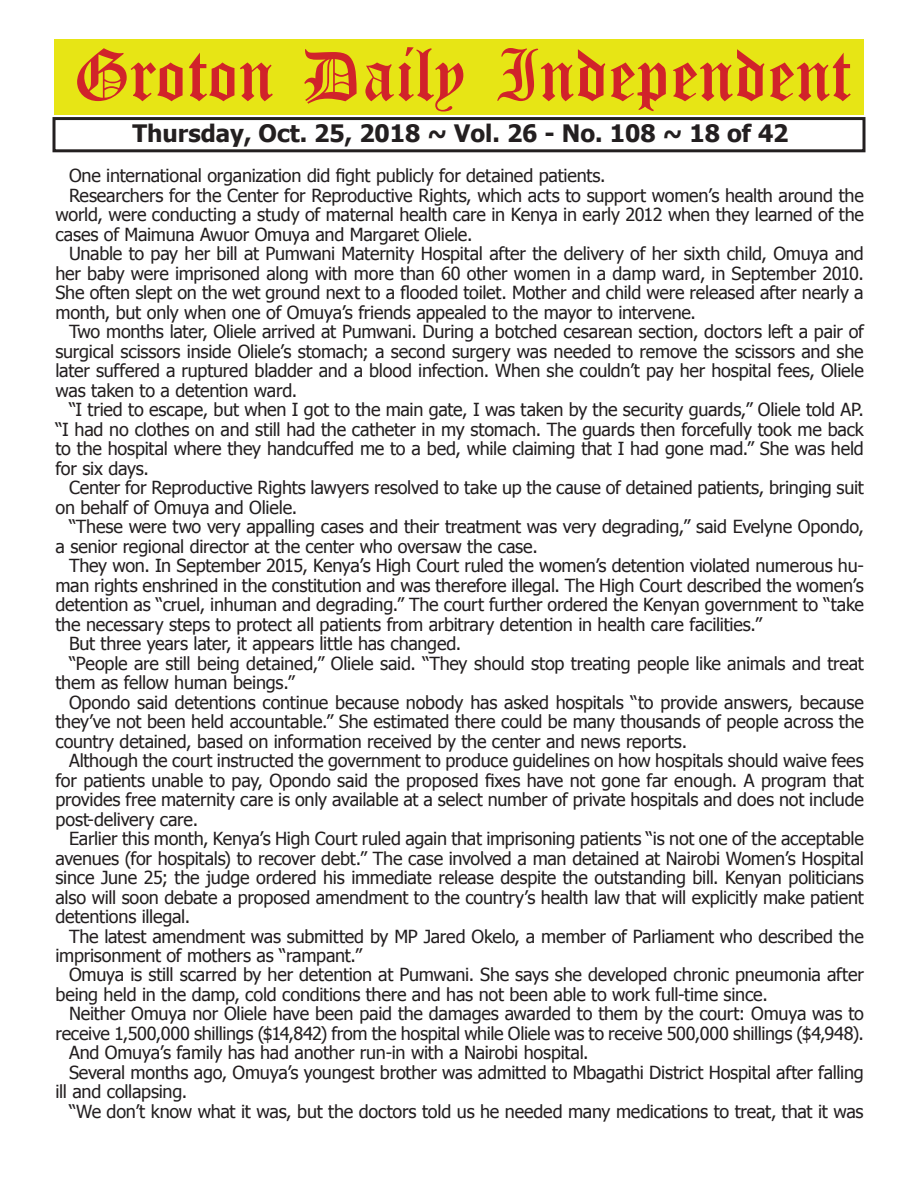
<style>
.page{position:relative;width:918px;height:1188px;background:#fff}
.page>*{position:absolute;margin:0;border:0;box-sizing:border-box;transform-origin:0 0}
.t1{font:54px "Old English Five";color:#d1232a}
.t2{font:700 24px "Tahoma";color:#231f20}
.t3{font:18px "Tahoma";letter-spacing:-.01em;color:#231f20}
</style>
<div class="page">
<div style="left:52px;top:117px;width:814px;height:35px;border:3px solid #231f20"></div>
<div style="left:54px;top:40px;width:810px;height:75px;background:#e7e515"></div>
<h1 class="t1" style="left:73px;top:50px;width:779px">Groton Daily Independent</h1>
<h2 class="t2" style="left:133px;top:116px;width:658px">Thursday, Oct. 25, 2018 ~ Vol. 26 - No. 108 ~ 18 of 42</h2>
<p class="t3" style="left:69px;top:164px;width:538px">One international organization did fight publicly for detained patients.</p>
<p class="t3" style="left:69px;top:183px;width:796px">Researchers for the Center for Reproductive Rights, which acts to support women’s health around the</p>
<p class="t3" style="left:56px;top:203px;width:810px">world, were conducting a study of maternal health care in Kenya in early 2012 when they learned of the</p>
<p class="t3" style="left:56px;top:222px;width:419px">cases of Maimuna Awuor Omuya and Margaret Oliele.</p>
<p class="t3" style="left:69px;top:242px;width:796px">Unable to pay her bill at Pumwani Maternity Hospital after the delivery of her sixth child, Omuya and</p>
<p class="t3" style="left:56px;top:261px;width:810px">her baby were imprisoned along with more than 60 other women in a damp ward, in September 2010.</p>
<p class="t3" style="left:56px;top:281px;width:810px">She often slept on the wet ground next to a flooded toilet. Mother and child were released after nearly a</p>
<p class="t3" style="left:56px;top:300px;width:642px">month, but only when one of Omuya’s friends appealed to the mayor to intervene.</p>
<p class="t3" style="left:69px;top:320px;width:796px">Two months later, Oliele arrived at Pumwani. During a botched cesarean section, doctors left a pair of</p>
<p class="t3" style="left:56px;top:339px;width:810px">surgical scissors inside Oliele’s stomach; a second surgery was needed to remove the scissors and she</p>
<p class="t3" style="left:56px;top:359px;width:810px">later suffered a ruptured bladder and a blood infection. When she couldn’t pay her hospital fees, Oliele</p>
<p class="t3" style="left:56px;top:378px;width:243px">was taken to a detention ward.</p>
<p class="t3" style="left:69px;top:398px;width:797px">“I tried to escape, but when I got to the main gate, I was taken by the security guards,” Oliele told AP.</p>
<p class="t3" style="left:56px;top:417px;width:810px">“I had no clothes on and still had the catheter in my stomach. The guards then forcefully took me back</p>
<p class="t3" style="left:56px;top:437px;width:810px">to the hospital where they handcuffed me to a bed, while claiming that I had gone mad.” She was held</p>
<p class="t3" style="left:56px;top:456px;width:95px">for six days.</p>
<p class="t3" style="left:69px;top:476px;width:796px">Center for Reproductive Rights lawyers resolved to take up the cause of detained patients, bringing suit</p>
<p class="t3" style="left:56px;top:495px;width:243px">on behalf of Omuya and Oliele.</p>
<p class="t3" style="left:69px;top:515px;width:796px">“These were two very appalling cases and their treatment was very degrading,” said Evelyne Opondo,</p>
<p class="t3" style="left:56px;top:534px;width:484px">a senior regional director at the center who oversaw the case.</p>
<p class="t3" style="left:69px;top:554px;width:796px">They won. In September 2015, Kenya’s High Court ruled the women’s detention violated numerous hu-</p>
<p class="t3" style="left:56px;top:573px;width:810px">man rights enshrined in the constitution and was therefore illegal. The High Court described the women’s</p>
<p class="t3" style="left:56px;top:592px;width:810px">detention as “cruel, inhuman and degrading.” The court further ordered the Kenyan government to “take</p>
<p class="t3" style="left:56px;top:612px;width:708px">the necessary steps to protect all patients from arbitrary detention in health care facilities.”</p>
<p class="t3" style="left:69px;top:631px;width:394px">But three years later, it appears little has changed.</p>
<p class="t3" style="left:69px;top:651px;width:796px">“People are still being detained,” Oliele said. “They should stop treating people like animals and treat</p>
<p class="t3" style="left:56px;top:670px;width:241px">them as fellow human beings.”</p>
<p class="t3" style="left:69px;top:690px;width:796px">Opondo said detentions continue because nobody has asked hospitals “to provide answers, because</p>
<p class="t3" style="left:56px;top:709px;width:810px">they’ve not been held accountable.” She estimated there could be many thousands of people across the</p>
<p class="t3" style="left:56px;top:729px;width:633px">country detained, based on information received by the center and news reports.</p>
<p class="t3" style="left:69px;top:748px;width:796px">Although the court instructed the government to produce guidelines on how hospitals should waive fees</p>
<p class="t3" style="left:56px;top:768px;width:810px">for patients unable to pay, Opondo said the proposed fixes have not gone far enough. A program that</p>
<p class="t3" style="left:56px;top:787px;width:810px">provides free maternity care is only available at a select number of private hospitals and does not include</p>
<p class="t3" style="left:56px;top:807px;width:144px">post-delivery care.</p>
<p class="t3" style="left:69px;top:826px;width:796px">Earlier this month, Kenya’s High Court ruled again that imprisoning patients “is not one of the acceptable</p>
<p class="t3" style="left:56px;top:846px;width:810px">avenues (for hospitals) to recover debt.” The case involved a man detained at Nairobi Women’s Hospital</p>
<p class="t3" style="left:56px;top:865px;width:810px">since June 25; the judge ordered his immediate release despite the outstanding bill. Kenyan politicians</p>
<p class="t3" style="left:56px;top:885px;width:810px">also will soon debate a proposed amendment to the country’s health law that will explicitly make patient</p>
<p class="t3" style="left:56px;top:904px;width:136px">detentions illegal.</p>
<p class="t3" style="left:69px;top:924px;width:796px">The latest amendment was submitted by MP Jared Okelo, a member of Parliament who described the</p>
<p class="t3" style="left:56px;top:943px;width:308px">imprisonment of mothers as “rampant.”</p>
<p class="t3" style="left:69px;top:963px;width:796px">Omuya is still scarred by her detention at Pumwani. She says she developed chronic pneumonia after</p>
<p class="t3" style="left:56px;top:982px;width:714px">being held in the damp, cold conditions there and has not been able to work full-time since.</p>
<p class="t3" style="left:69px;top:1002px;width:796px">Neither Omuya nor Oliele have been paid the damages awarded to them by the court: Omuya was to</p>
<p class="t3" style="left:56px;top:1021px;width:810px">receive 1,500,000 shillings ($14,842) from the hospital while Oliele was to receive 500,000 shillings ($4,948).</p>
<p class="t3" style="left:69px;top:1041px;width:521px">And Omuya’s family has had another run-in with a Nairobi hospital.</p>
<p class="t3" style="left:69px;top:1060px;width:796px">Several months ago, Omuya’s youngest brother was admitted to Mbagathi District Hospital after falling</p>
<p class="t3" style="left:56px;top:1080px;width:133px">ill and collapsing.</p>
<p class="t3" style="left:69px;top:1099px;width:796px">“We don’t know what it was, but the doctors told us he needed many medications to treat, that it was</p>
</div>
